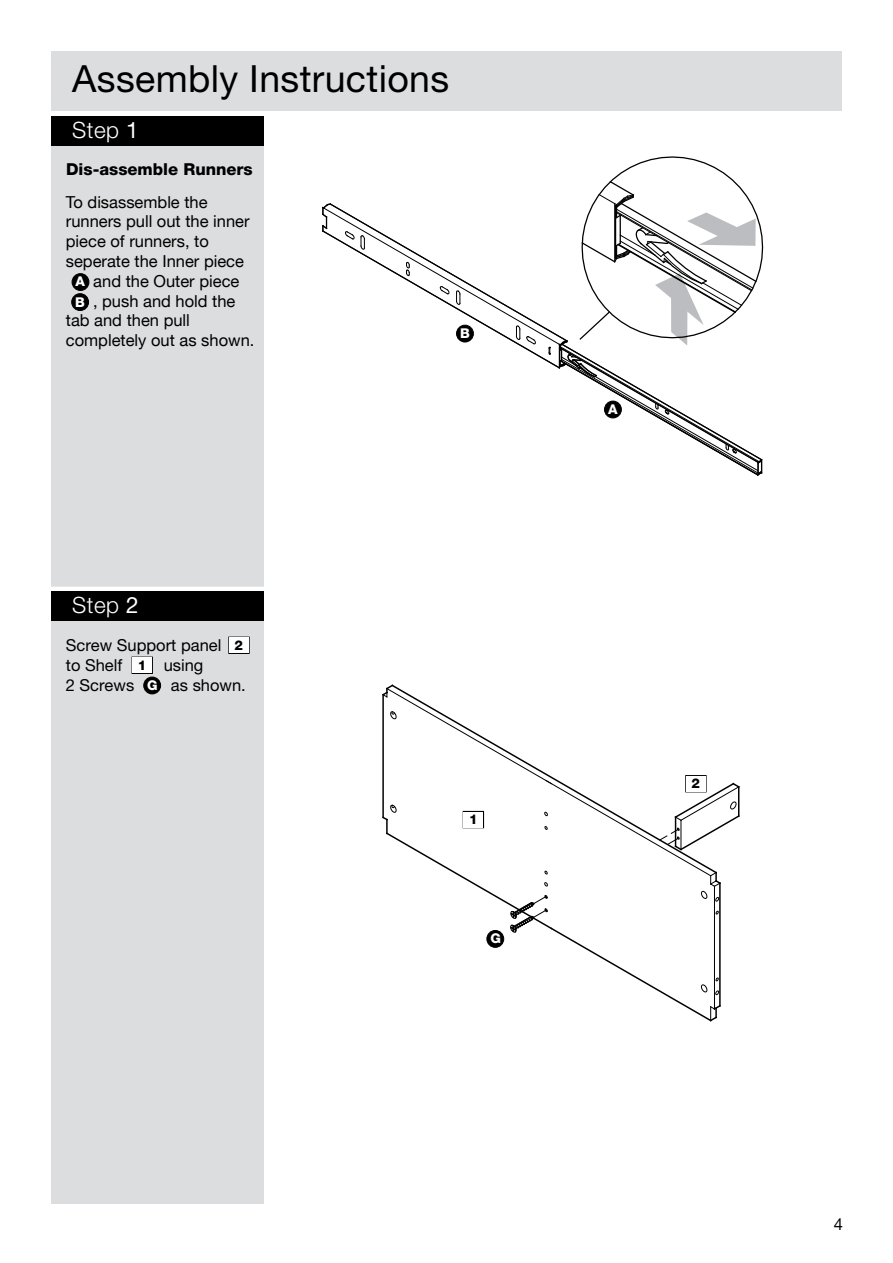
<style>
.page{position:relative;width:893px;height:1263px;background:#fff}
.page>*{position:absolute;margin:0;border:0;box-sizing:border-box;transform-origin:0 0}
.t1{font:37.5px "Helvetica Neue LT Pro";letter-spacing:.01em;color:#000}
.t2{font:300 22.5px "Helvetica Neue LT Pro";letter-spacing:.02em;color:#fff}
.t3{font:16.5px "Helvetica Neue LT";color:#000}
.t4{font:16.5px/19.8px "Helvetica Neue LT Pro";color:#000}
.t5{font:800 16.5px "Helvetica Neue LT Pro";color:#000}
.t6{font:800 13.5px/20.1px "Helvetica Neue LT Pro";color:#fff}
.t7{font:800 13.5px "Helvetica Neue LT Pro";color:#000}
.s1{font-weight:400}
</style>
<div class="page">
<div style="left:51px;top:118px;width:213px;height:1085px;background:#dcddde"></div>
<div style="left:51px;top:51px;width:791px;height:60px;background:#dcddde"></div>
<div style="left:51px;top:116px;width:213px;height:30px;background:#000"></div>
<hr style="left:44px;top:587px;width:227px;height:4px;background:#fff">
<div style="left:144px;top:677px;width:17px;height:17px;background:#000;border-radius:50%"></div>
<div style="left:144px;top:677px;width:17px;height:17px;border:1px solid #000;border-radius:50%"></div>
<div style="left:228px;top:637px;width:22px;height:17px;border:2px solid #000"></div>
<div style="left:229px;top:637px;width:20px;height:16px;background:#fff"></div>
<div style="left:51px;top:591px;width:213px;height:30px;background:#000"></div>
<hr style="left:382px;top:695px;width:2px;height:122px;background:#000">
<svg style="left:393px;top:685px;width:314px;height:95px"></svg>
<svg style="left:390px;top:711px;width:7px;height:8px"></svg>
<svg style="left:382px;top:780px;width:358px;height:242px"></svg>
<svg style="left:382px;top:684px;width:12px;height:13px"></svg>
<div style="left:132px;top:657px;width:21px;height:17px;border:2px solid #000"></div>
<div style="left:132px;top:657px;width:20px;height:16px;background:#fff"></div>
<svg style="left:322px;top:156px;width:442px;height:320px"></svg>
<div style="left:72px;top:274px;width:17px;height:16px;background:#000;border-radius:50%"></div>
<div style="left:72px;top:273px;width:17px;height:18px;border:1px solid #000;border-radius:50%"></div>
<div style="left:72px;top:294px;width:17px;height:16px;background:#000;border-radius:50%"></div>
<div style="left:72px;top:293px;width:17px;height:18px;border:1px solid #000;border-radius:50%"></div>
<h1 class="t1" style="left:72px;top:55px;width:378px">Assembly Instructions</h1>
<h2 class="t2" style="left:72px;top:116px;width:68px">Step <span class="s1">1</span></h2>
<p class="t5" style="left:66px;top:160px;width:188px">Dis-assemble Runners</p>
<p class="t3" style="left:66px;top:192px;width:143px">To disassemble the</p>
<p class="t3" style="left:66px;top:212px;width:185px">runners pull out the inner</p>
<p class="t3" style="left:66px;top:232px;width:145px">piece of runners, to</p>
<p class="t3" style="left:66px;top:251px;width:180px">seperate the Inner piece</p>
<p class="t3" style="left:93px;top:271px;width:148px">and the Outer piece</p>
<p class="t3" style="left:93px;top:291px;width:144px">, push and hold the</p>
<p class="t3" style="left:66px;top:311px;width:126px">tab and then pull</p>
<p class="t3" style="left:66px;top:331px;width:190px">completely out as shown.</p>
<p class="t6" style="left:75px;top:272px;width:11px">A<br>B</p>
<p class="t6" style="left:460px;top:323px;width:11px">B</p>
<h2 class="t2" style="left:72px;top:591px;width:68px">Step <span class="s1">2</span></h2>
<p class="t4" style="left:66px;top:635px;width:157px">Screw Support panel to Shelf</p>
<p class="t4" style="left:164px;top:655px;width:41px">using</p>
<p class="t7" style="left:138px;top:657px;width:10px">1</p>
<p class="t7" style="left:235px;top:637px;width:10px">2</p>
<p class="t4" style="left:66px;top:675px;width:70px">2 Screws</p>
<p class="t4" style="left:171px;top:675px;width:76px">as shown.</p>
<p class="t6" style="left:147px;top:675px;width:12px">G</p>
<p class="t7" style="left:469px;top:811px;width:10px">1</p>
<p class="t6" style="left:490px;top:928px;width:12px">G</p>
<p class="t6" style="left:608px;top:399px;width:11px">A</p>
<p class="t7" style="left:691px;top:775px;width:10px">2</p>
<p class="t4" style="left:834px;top:1214px;width:11px">4</p>
</div>
